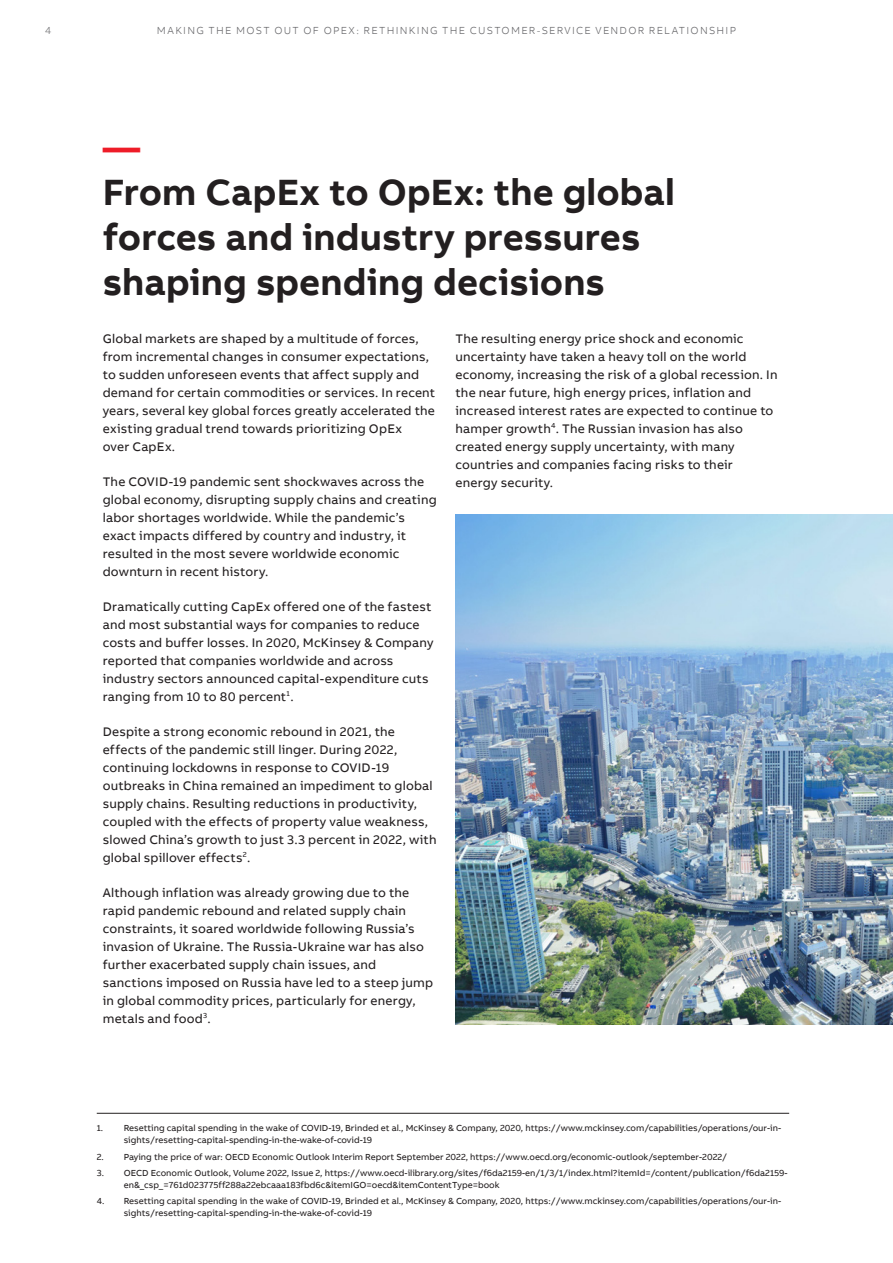
<style>
.page{position:relative;width:893px;height:1263px;background:#fff}
.page>*{position:absolute;margin:0;border:0;box-sizing:border-box;transform-origin:0 0}
.Headline_L_25pt_30pt{font:700 37.5px/45px "AB Bvoice";color:#231f20}
.Information_Level_Headline_25pt_30pt{font:700 37.5px "AB Bvoice";color:#ee1c28}
.Copytext_8_5pt_12pt{font:12.75px/18px "AB Bvoice";letter-spacing:.015em;color:#231f20}
.t1{font:300 10.5px "AB Bvoice";letter-spacing:.12em;color:#636366}
.t2{font:9px/12px "AB Bvoice";color:#231f20}
</style>
<div class="page">
<hr style="left:97px;top:1113px;width:692px;height:1px;background:#231f20">
<img style="left:455px;top:514px;width:438px;height:511px">
<p class="t1" style="left:45px;top:24px;width:8px">4</p>
<p class="t1" style="left:157px;top:24px;width:580px">MAKING THE MOST OUT OF OPEX: RETHINKING THE CUSTOMER-SERVICE VENDOR RELATIONSHIP</p>
<p class="Information_Level_Headline_25pt_30pt" style="left:103px;top:123px;width:39px">—</p>
<p class="Headline_L_25pt_30pt" style="left:103px;top:169px;width:574px">From CapEx to OpEx: the global forces and industry pressures shaping spending decisions</p>
<p class="Copytext_8_5pt_12pt" style="left:103px;top:329px;width:334px">Global markets are shaped by a multitude of forces, from incremental changes in consumer expectations, to sudden unforeseen events that affect supply and demand for certain commodities or services. In recent years, several key global forces greatly accelerated the existing gradual trend towards prioritizing OpEx<br>over CapEx.</p>
<p class="Copytext_8_5pt_12pt" style="left:103px;top:472px;width:335px">The COVID-19 pandemic sent shockwaves across the global economy, disrupting supply chains and creating labor shortages worldwide. While the pandemic’s exact impacts differed by country and industry, it resulted in the most severe worldwide economic downturn in recent history.</p>
<p class="Copytext_8_5pt_12pt" style="left:103px;top:597px;width:332px">Dramatically cutting CapEx offered one of the fastest and most substantial ways for companies to reduce costs and buffer losses. In 2020, McKinsey &amp; Company reported that companies worldwide and across industry sectors announced capital-expenditure cuts ranging from 10 to 80 percent<sup>1</sup>.</p>
<p class="Copytext_8_5pt_12pt" style="left:103px;top:722px;width:335px">Despite a strong economic rebound in 2021, the effects of the pandemic still linger. During 2022, continuing lockdowns in response to COVID-19 outbreaks in China remained an impediment to global supply chains. Resulting reductions in productivity, coupled with the effects of property value weakness, slowed China’s growth to just 3.3 percent in 2022, with global spillover effects<sup>2</sup>.</p>
<p class="Copytext_8_5pt_12pt" style="left:103px;top:883px;width:332px">Although inflation was already growing due to the rapid pandemic rebound and related supply chain constraints, it soared worldwide following Russia’s invasion of Ukraine. The Russia-Ukraine war has also further exacerbated supply chain issues, and sanctions imposed on Russia have led to a steep jump in global commodity prices, particularly for energy, metals and food<sup>3</sup>.</p>
<p class="Copytext_8_5pt_12pt" style="left:455px;top:329px;width:324px">The resulting energy price shock and economic uncertainty have taken a heavy toll on the world economy, increasing the risk of a global recession. In the near future, high energy prices, inflation and increased interest rates are expected to continue to hamper growth<sup>4</sup>. The Russian invasion has also created energy supply uncertainty, with many countries and companies facing risks to their energy security.</p>
<p class="t2" style="left:124px;top:1122px;width:659px;text-indent:-27px">1. Resetting capital spending in the wake of COVID-19, Brinded et al., McKinsey &amp; Company, 2020, https://www.mckinsey.com/capabilities/operations/our-in&shy;sights/resetting-capital-spending-in-the-wake-of-covid-19</p>
<p class="t2" style="left:97px;top:1150px;width:632px">2. Paying the price of war: OECD Economic Outlook Interim Report September 2022, https://www.oecd.org/economic-outlook/september-2022/</p>
<p class="t2" style="left:124px;top:1167px;width:665px;text-indent:-27px">3. OECD Economic Outlook, Volume 2022, Issue 2, https://www.oecd-ilibrary.org/sites/f6da2159-en/1/3/1/index.html?itemId=/content/publication/f6da2159- en&amp;_csp_=761d023775ff288a22ebcaaa183fbd6c&amp;itemIGO=oecd&amp;itemContentType=book</p>
<p class="t2" style="left:124px;top:1195px;width:659px;text-indent:-27px">4. Resetting capital spending in the wake of COVID-19, Brinded et al., McKinsey &amp; Company, 2020, https://www.mckinsey.com/capabilities/operations/our-in&shy;sights/resetting-capital-spending-in-the-wake-of-covid-19</p>
</div>
